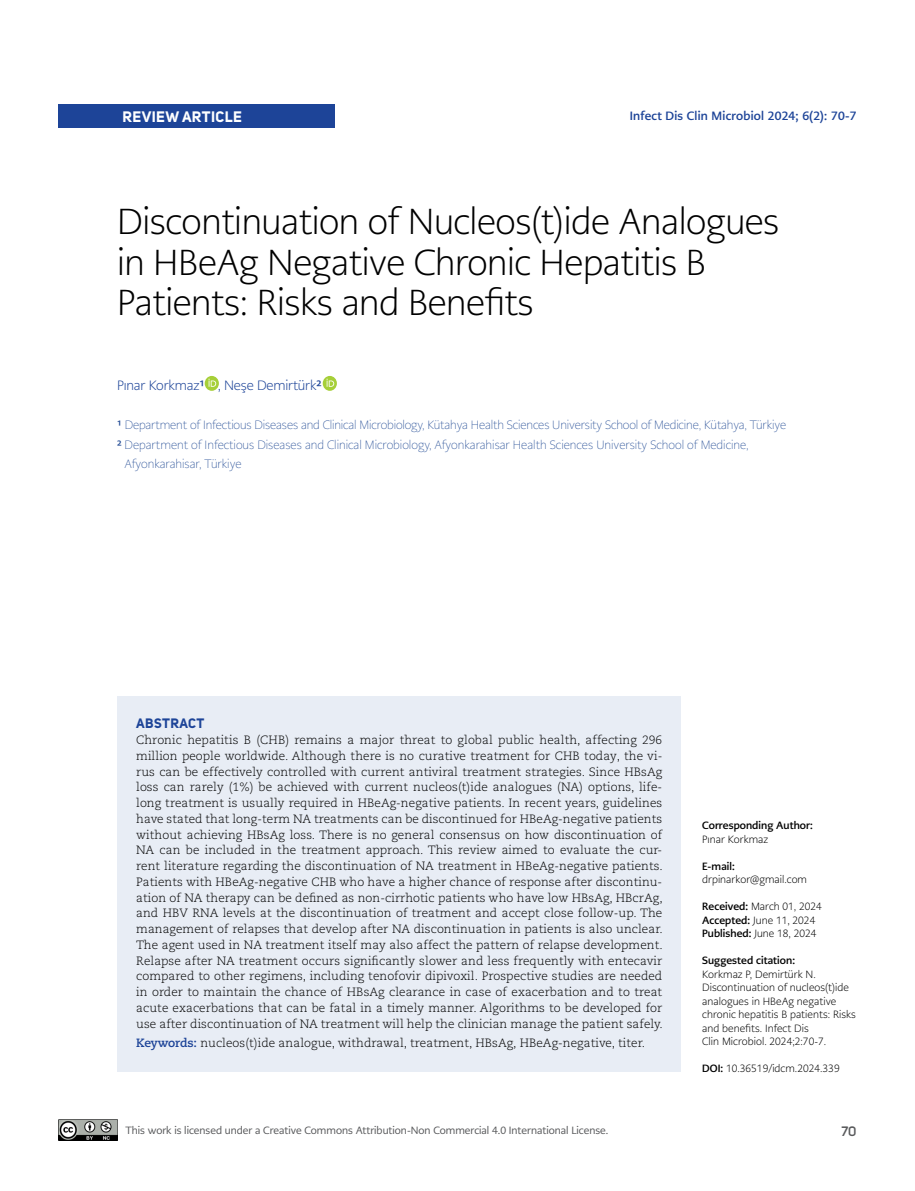
<style>
.page{position:relative;width:915px;height:1191px;background:#fff}
.page>*{position:absolute;margin:0;border:0;box-sizing:border-box;transform-origin:0 0}
.t1{font:300 36px/40.5px "PMN Caecilia Sans Head";letter-spacing:-.01em;color:#000}
.t2{font:700 15px "Uni Sans";letter-spacing:.03em;color:#fff}
.t3{font:300 13.5px "PMN Caecilia Sans Head";letter-spacing:-.01em;color:#1d4498}
.t4{font:700 13.5px "Uni Sans";letter-spacing:.03em;color:#1d4498}
.t5{font:600 13.5px "Uni Sans";color:#58595b}
.t6{font:300 12px/15.8px "Caecilia LT Pro 45";letter-spacing:.005em;color:#000;text-align:justify}
.t7{font:200 12px "PMN Caecilia Sans Head";letter-spacing:-.005em;color:#1c4692}
.t8{font:700 12px "PMN Caecilia Sans Head";letter-spacing:.02em;color:#1d4498}
.t9{font:300 10.5px/13.5px "PMN Caecilia Sans Head";letter-spacing:.005em;color:#000}
.t10{font:10.5px "PMN Caecilia Sans Head";color:#58595b}
.t11{font:700 10.5px "PMN Caecilia Sans Head";letter-spacing:.005em;color:#000}
.s1{font-weight:700}
.s2{font-family:"Caecilia LT Pro 75";font-weight:700;color:#1d4498}
</style>
<div class="page">
<div style="left:58px;top:104px;width:277px;height:24px;background:#1d4498"></div>
<div style="left:205px;top:376px;width:14px;height:15px;background:#a6cf38;border-radius:50%"></div>
<svg style="left:208px;top:379px;width:8px;height:8px"></svg>
<svg style="left:322px;top:376px;width:15px;height:15px"></svg>
<svg style="left:326px;top:379px;width:8px;height:8px"></svg>
<div style="left:117px;top:696px;width:563px;height:375px;background:#e8edf5"></div>
<img style="left:58px;top:1119px;width:59px;height:21px">
<p class="t2" style="left:122px;top:107px;width:121px">REVIEW ARTICLE</p>
<p class="t8" style="left:629px;top:108px;width:228px">Infect Dis Clin Microbiol 2024; 6(2): 70-7</p>
<h1 class="t1" style="left:117px;top:201px;width:663px">Discontinuation of Nucleos(t)ide Analogues in HBeAg Negative Chronic Hepatitis B<br>Patients: Risks and Benefits</h1>
<p class="t3" style="left:117px;top:377px;width:206px">Pınar Korkmaz<span class="s1">1</span> , Neşe Demirtürk<span class="s1">2</span></p>
<p class="t7" style="left:117px;top:418px;width:670px"><span class="s1">¹</span> Department of Infectious Diseases and Clinical Microbiology, Kütahya Health Sciences University School of Medicine, Kütahya, Türkiye</p>
<p class="t7" style="left:117px;top:437px;width:633px"><span class="s1">2</span> Department of Infectious Diseases and Clinical Microbiology, Afyonkarahisar Health Sciences University School of Medicine,</p>
<p class="t7" style="left:124px;top:457px;width:118px">Afyonkarahisar, Türkiye</p>
<p class="t4" style="left:136px;top:715px;width:69px">ABSTRACT</p>
<p class="t6" style="left:136px;top:732px;width:528px">Chronic hepatitis B (CHB) remains a major threat to global public health, affecting 296 million people worldwide. Although there is no curative treatment for CHB today, the vi&shy;rus can be effectively controlled with current antiviral treatment strategies. Since HBsAg loss can rarely (1%) be achieved with current nucleos(t)ide analogues (NA) options, life&shy;long treatment is usually required in HBeAg-negative patients. In recent years, guidelines have stated that long-term NA treatments can be discontinued for HBeAg-negative patients without achieving HBsAg loss. There is no general consensus on how discontinuation of NA can be included in the treatment approach. This review aimed to evaluate the cur&shy;rent literature regarding the discontinuation of NA treatment in HBeAg-negative patients.<br>Patients with HBeAg-negative CHB who have a higher chance of response after discontinu&shy;ation of NA therapy can be defined as non-cirrhotic patients who have low HBsAg, HBcrAg, and HBV RNA levels at the discontinuation of treatment and accept close follow-up. The management of relapses that develop after NA discontinuation in patients is also unclear.<br>The agent used in NA treatment itself may also affect the pattern of relapse development.<br>Relapse after NA treatment occurs significantly slower and less frequently with entecavir compared to other regimens, including tenofovir dipivoxil. Prospective studies are needed in order to maintain the chance of HBsAg clearance in case of exacerbation and to treat acute exacerbations that can be fatal in a timely manner. Algorithms to be developed for use after discontinuation of NA treatment will help the clinician manage the patient safely.</p>
<p class="t6" style="left:136px;top:1034px;width:510px"><span class="s2">Keywords:</span> nucleos(t)ide analogue, withdrawal, treatment, HBsAg, HBeAg-negative, titer.</p>
<p class="t10" style="left:125px;top:1123px;width:484px">This work is licensed under a Creative Commons Attribution-Non Commercial 4.0 International License.</p>
<p class="t11" style="left:702px;top:818px;width:112px">Corresponding Author:</p>
<p class="t9" style="left:702px;top:832px;width:68px">Pınar Korkmaz</p>
<p class="t11" style="left:702px;top:859px;width:34px">E-mail:</p>
<p class="t9" style="left:702px;top:873px;width:106px">drpinarkor@gmail.com</p>
<p class="t9" style="left:702px;top:900px;width:121px"><span class="s1">Received:</span> March 01, 2024<br><span class="s1">Accepted:</span> June 11, 2024<br><span class="s1">Published:</span> June 18, 2024</p>
<p class="t11" style="left:702px;top:953px;width:94px">Suggested citation:</p>
<p class="t9" style="left:702px;top:967px;width:155px">Korkmaz P, Demirtürk N.<br>Discontinuation of nucleos(t)ide analogues in HBeAg negative chronic hepatitis B patients: Risks and benefits. Infect Dis<br>Clin Microbiol. 2024;2:70-7.</p>
<p class="t9" style="left:702px;top:1062px;width:139px"><span class="s1">DOI:</span> 10.36519/idcm.2024.339</p>
<p class="t5" style="left:841px;top:1123px;width:16px">70</p>
</div>
